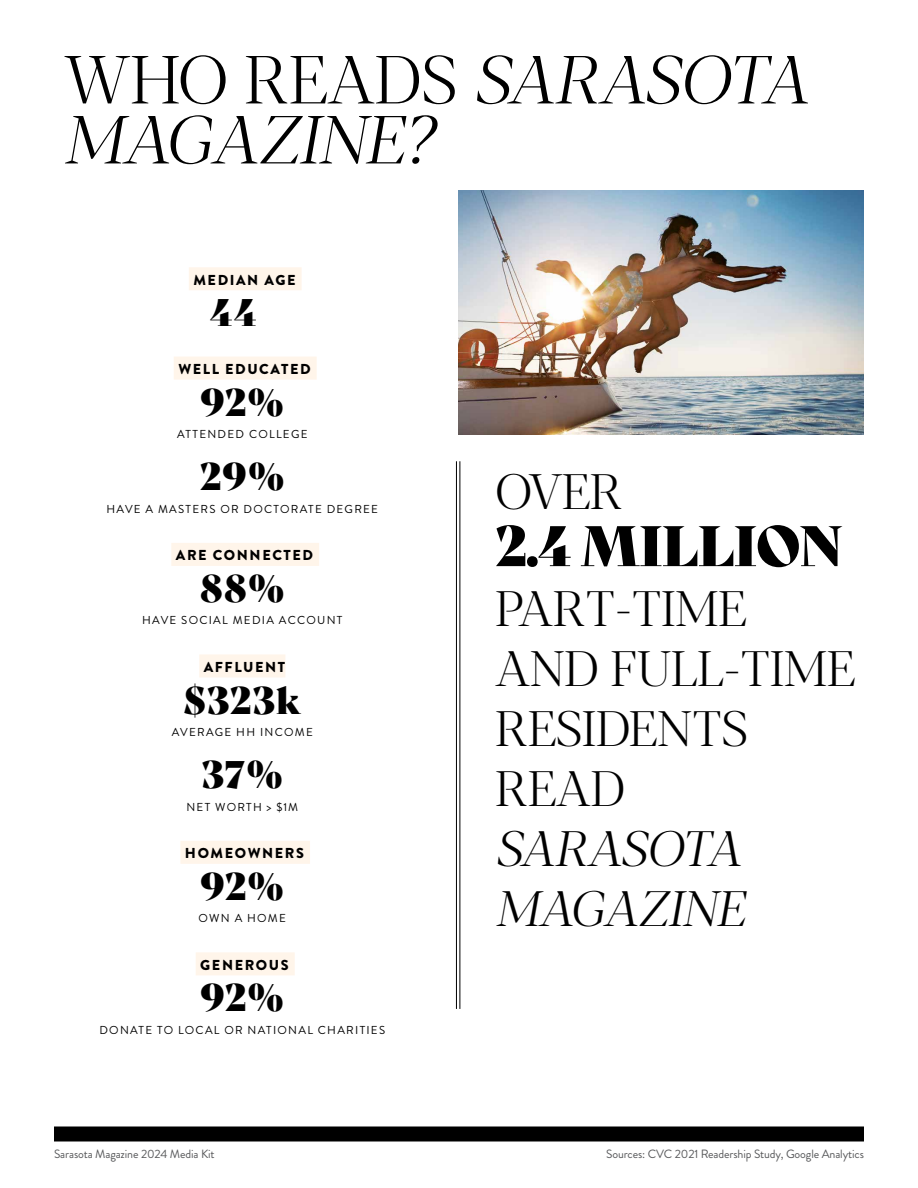
<style>
.page{position:relative;width:918px;height:1188px;background:#fff}
.page>*{position:absolute;margin:0;border:0;box-sizing:border-box;transform-origin:0 0}
.t1{font:italic 300 67.5px/60px "Blacker Display";color:#000}
.t2{font:55.5px "Bely Display";letter-spacing:-.03em;color:#000}
.t3{font:300 49.5px/60px "Blacker Display";color:#000}
.t4{font:italic 300 49.5px/60px "Blacker Display";color:#000}
.t5{font:37.5px "Bely Display";letter-spacing:.025em;color:#000}
.t6{font:900 14.4px "Brandon Grotesque";letter-spacing:.11em;color:#000}
.t7{font:12px "Brandon Grotesque";letter-spacing:-.01em;color:#58595b}
.t8{font:11.55px "Brandon Grotesque";letter-spacing:.11em;color:#000}
.s1{font-style:normal}
</style>
<div class="page">
<hr style="left:456px;top:461px;width:1px;height:548px;background:#000">
<hr style="left:460px;top:461px;width:1px;height:548px;background:#000">
<div style="left:54px;top:1126px;width:810px;height:16px;background:#000"></div>
<img style="left:458px;top:190px;width:406px;height:245px">
<div style="left:189px;top:267px;width:113px;height:23px;background:#fff5ea"></div>
<div style="left:174px;top:357px;width:143px;height:23px;background:#fff5ea"></div>
<div style="left:171px;top:543px;width:148px;height:23px;background:#fff5ea"></div>
<div style="left:199px;top:654px;width:86px;height:24px;background:#fff5ea"></div>
<div style="left:180px;top:841px;width:130px;height:23px;background:#fff5ea"></div>
<div style="left:196px;top:952px;width:99px;height:23px;background:#fff5ea"></div>
<h1 class="t1" style="left:64px;top:51px;width:746px"><span class="s1">WHO READS</span> SARASOTA<br>MAGAZINE?</h1>
<p class="t6" style="left:193px;top:269px;width:104px">MEDIAN AGE</p>
<h3 class="t5" style="left:210px;top:283px;width:48px">44</h3>
<p class="t6" style="left:178px;top:359px;width:134px">WELL EDUCATED</p>
<h3 class="t5" style="left:201px;top:372px;width:85px">92%</h3>
<p class="t8" style="left:177px;top:426px;width:132px">ATTENDED COLLEGE</p>
<h3 class="t5" style="left:200px;top:447px;width:86px">29%</h3>
<p class="t8" style="left:106px;top:501px;width:273px">HAVE A MASTERS OR DOCTORATE DEGREE</p>
<p class="t6" style="left:176px;top:545px;width:139px">ARE CONNECTED</p>
<h3 class="t5" style="left:200px;top:558px;width:86px">88%</h3>
<p class="t8" style="left:142px;top:612px;width:202px">HAVE SOCIAL MEDIA ACCOUNT</p>
<p class="t6" style="left:204px;top:657px;width:83px">AFFLUENT</p>
<h3 class="t5" style="left:183px;top:670px;width:119px">$323k</h3>
<p class="t8" style="left:172px;top:724px;width:143px">AVERAGE HH INCOME</p>
<h3 class="t5" style="left:202px;top:744px;width:83px">37%</h3>
<p class="t8" style="left:186px;top:799px;width:113px">NET WORTH &gt; $1M</p>
<p class="t6" style="left:185px;top:843px;width:121px">HOMEOWNERS</p>
<h3 class="t5" style="left:201px;top:856px;width:85px">92%</h3>
<p class="t8" style="left:199px;top:910px;width:89px">OWN A HOME</p>
<p class="t6" style="left:200px;top:954px;width:90px">GENEROUS</p>
<h3 class="t5" style="left:201px;top:968px;width:85px">92%</h3>
<p class="t8" style="left:99px;top:1022px;width:287px">DONATE TO LOCAL OR NATIONAL CHARITIES</p>
<p class="t7" style="left:54px;top:1146px;width:162px">Sarasota Magazine 2024 Media Kit</p>
<h3 class="t3" style="left:495px;top:463px;width:129px">OVER</h3>
<h2 class="t2" style="left:495px;top:501px;width:349px">2.4 MILLION</h2>
<h3 class="t3" style="left:495px;top:580px;width:361px">PART-TIME<br>AND FULL-TIME<br>RESIDENTS<br>READ</h3>
<h3 class="t4" style="left:495px;top:820px;width:250px">SARASOTA<br>MAGAZINE</h3>
<p class="t7" style="left:606px;top:1146px;width:259px">Sources: CVC 2021 Readership Study, Google Analytics</p>
</div>
